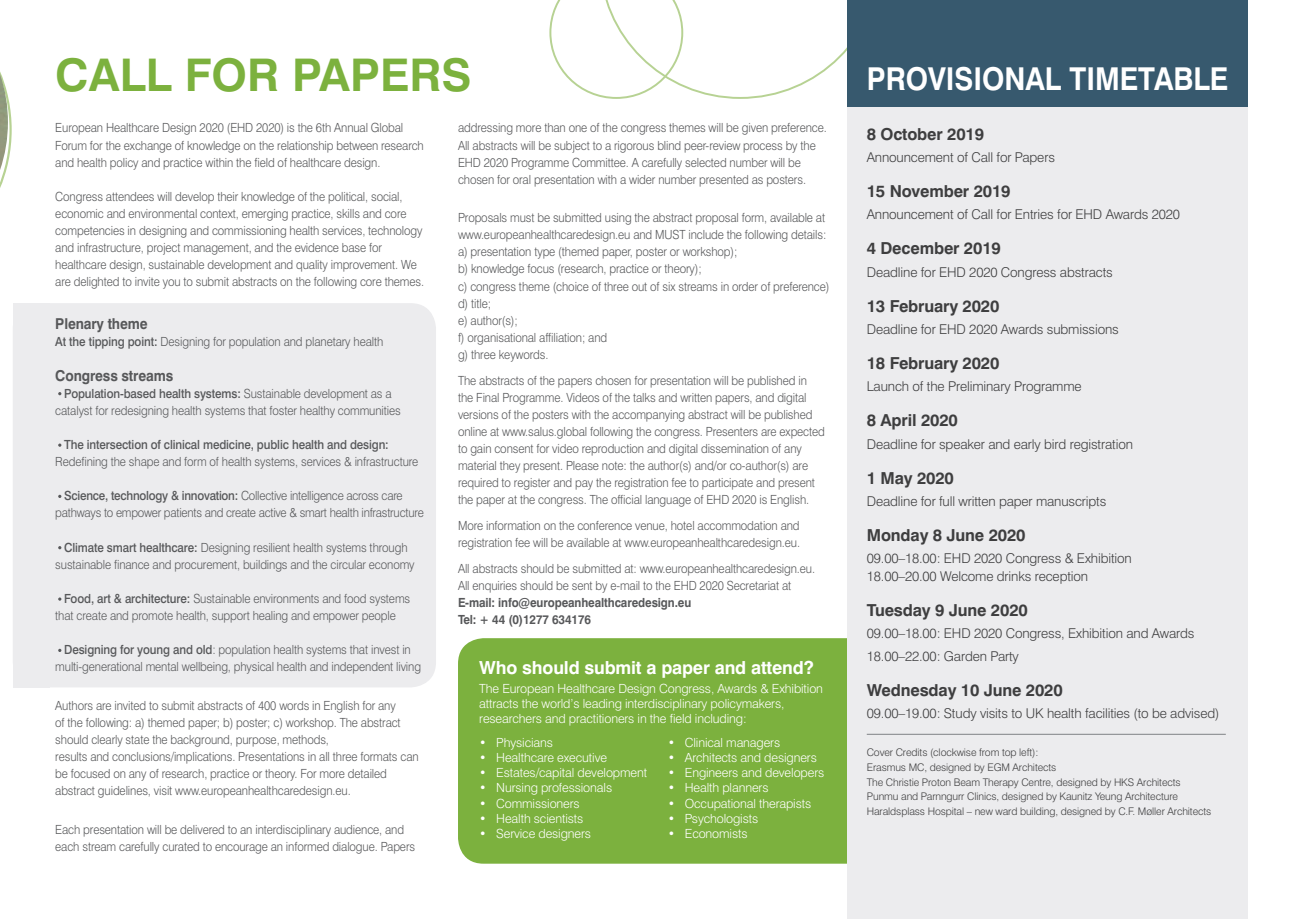
<style>
.page{position:relative;width:1289px;height:919px;background:#fff}
.page>*{position:absolute;margin:0;border:0;box-sizing:border-box;transform-origin:0 0}
.t1{font:700 45px "Swiss 721 BT";color:#7cb13e}
.t2{font:700 31.5px "Swiss 721 BT";color:#fff;scale:.9 1}
.t3{font:700 18px "Swiss 721 BT";letter-spacing:-.01em;color:#fff}
.t4{font:700 16.5px "Swiss 721 BT";letter-spacing:-.01em;color:#3e3e3f}
.Main_body{font:700 15px "Swiss 721 BT";letter-spacing:-.01em;color:#57585a;scale:.92 1}
.t5{font:300 13.5px/18px "Swiss 721 BT";letter-spacing:-.01em;color:#3e3e3f}
.Main_body-2{font:300 12.6px/17.1px "Swiss 721 BT";letter-spacing:-.01em;color:#57585a;scale:.92 1}
.t6{font:300 12.6px/15.1px "Swiss 721 BT";letter-spacing:-.01em;color:#fff}
.t7{font:700 12.6px/17.1px "Swiss 721 BT";letter-spacing:-.01em;color:#57585a;scale:.92 1}
.t8{font:300 10.5px "Swiss 721 BT";letter-spacing:-.01em;color:#3e3e3f}
.s1{font-weight:500}
</style>
<div class="page">
<svg style="left:549px;top:0;width:298px;height:99px"></svg>
<div style="left:13px;top:303px;width:423px;height:384px;background:#ececee;border-radius:26px"></div>
<div style="left:13px;top:303px;width:37px;height:384px;background:#ececee"></div>
<div style="left:458px;top:638px;width:415px;height:225px;background:#7cb13e;border-radius:26px"></div>
<div style="left:847px;top:0;width:400px;height:918px;background:#ececee"></div>
<div style="left:847px;top:0;width:400px;height:106px;background:#37596e"></div>
<svg style="left:0;top:72px;width:12px;height:116px"></svg>
<img style="left:0;top:74px;width:8px;height:96px">
<hr style="left:866px;top:733px;width:359px;height:1px;background:#808285">
<p class="t1" style="left:55px;top:48px;width:418px">CALL FOR PAPERS</p>
<p class="Main_body-2" style="left:458px;top:119px;width:402px">addressing more than one of the congress themes will be given preference.<br>All abstracts will be subject to a rigorous blind peer-review process by the EHD 2020 Programme Committee. A carefully selected number will be chosen for oral presentation with a wider number presented as posters.</p>
<p class="Main_body-2" style="left:458px;top:209px;width:402px">Proposals must be submitted using the abstract proposal form, available at www.europeanhealthcaredesign.eu and MUST include the following details:</p>
<p class="Main_body-2" style="left:458px;top:243px;width:305px">a) presentation type (themed paper, poster or workshop);</p>
<p class="Main_body-2" style="left:458px;top:260px;width:266px">b) knowledge focus (research, practice or theory);</p>
<p class="Main_body-2" style="left:458px;top:277px;width:405px">c) congress theme (choice of three out of six streams in order of preference)</p>
<p class="Main_body-2" style="left:458px;top:294px;width:37px">d) title;</p>
<p class="Main_body-2" style="left:458px;top:311px;width:66px">e) author(s);</p>
<p class="Main_body-2" style="left:458px;top:329px;width:164px">f) organisational affiliation; and</p>
<p class="Main_body-2" style="left:458px;top:346px;width:100px">g) three keywords.</p>
<p class="Main_body-2" style="left:458px;top:371px;width:400px">The abstracts of the papers chosen for presentation will be published in the Final Programme. Videos of the talks and written papers, and digital versions of the posters with the accompanying abstract will be published online at www.salus.global following the congress. Presenters are expected to gain consent for video reproduction and digital dissemination of any material they present. Please note: the author(s) and/or co-author(s) are required to register and pay the registration fee to participate and present the paper at the congress. The official language of EHD 2020 is English.</p>
<p class="Main_body-2" style="left:458px;top:517px;width:373px">More information on the conference venue, hotel accommodation and registration fee will be available at www.europeanhealthcaredesign.eu.</p>
<p class="Main_body-2" style="left:458px;top:559px;width:390px">All abstracts should be submitted at: www.europeanhealthcaredesign.eu.<br>All enquiries should be sent by e-mail to the EHD 2020 Secretariat at</p>
<p class="t7" style="left:458px;top:593px;width:255px">E-mail: info@europeanhealthcaredesign.eu<br>Tel: + 44 (0)1277 634176</p>
<p class="Main_body-2" style="left:55px;top:119px;width:402px">European Healthcare Design 2020 (EHD 2020) is the 6th Annual Global<br>Forum for the exchange of knowledge on the relationship between research and health policy and practice within the field of healthcare design.</p>
<p class="Main_body-2" style="left:55px;top:188px;width:402px">Congress attendees will develop their knowledge of the political, social, economic and environmental context, emerging practice, skills and core competencies in designing and commissioning health services, technology and infrastructure, project management, and the evidence base for healthcare design, sustainable development and quality improvement. We are delighted to invite you to submit abstracts on the following core themes.</p>
<p class="Main_body" style="left:55px;top:314px;width:102px">Plenary theme</p>
<p class="Main_body-2" style="left:55px;top:333px;width:358px"><span class="s1">At the tipping point:</span> Designing for population and planetary health</p>
<p class="Main_body" style="left:55px;top:366px;width:130px">Congress streams</p>
<p class="Main_body-2" style="left:55px;top:384px;width:377px;text-align:center"><span class="s1">Population-based health systems:</span> Sustainable development as a catalyst for redesigning health systems that foster healthy communities</p>
<p class="Main_body-2" style="left:55px;top:436px;width:396px;text-indent:9px"><span class="s1">The intersection of clinical medicine, public health and design:<br></span>Redefining the shape and form of health systems, services &amp; infrastructure</p>
<p class="Main_body-2" style="left:55px;top:487px;width:402px;text-indent:9px"><span class="s1">Science, technology &amp; innovation:</span> Collective intelligence across care pathways to empower patients and create active &amp; smart health infrastructure</p>
<p class="Main_body-2" style="left:55px;top:538px;width:392px;text-align:center"><span class="s1">Climate smart healthcare:</span> Designing resilient health systems through sustainable finance and procurement, buildings and the circular economy</p>
<p class="Main_body-2" style="left:55px;top:589px;width:387px;text-indent:9px"><span class="s1">Food, art &amp; architecture:</span> Sustainable environments and food systems that create and promote health, support healing and empower people</p>
<p class="Main_body-2" style="left:55px;top:641px;width:399px;text-align:center"><span class="s1">Designing for young and old</span>: population health systems that invest in multi-generational mental wellbeing, physical health and independent living</p>
<p class="Main_body-2" style="left:55px;top:696px;width:396px">Authors are invited to submit abstracts of 400 words in English for any<br>of the following: a) themed paper; b) poster; c) workshop. The abstract should clearly state the background, purpose, methods,<br>results and conclusions/implications. Presentations in all three formats can be focused on any of research, practice or theory. For more detailed abstract guidelines, visit www.europeanhealthcaredesign.eu.</p>
<p class="Main_body-2" style="left:55px;top:820px;width:392px">Each presentation will be delivered to an interdisciplinary audience, and each stream carefully curated to encourage an informed dialogue. Papers</p>
<p class="t3" style="left:479px;top:656px;width:336px">Who should submit a paper and attend?</p>
<p class="t6" style="left:479px;top:680px;width:345px">The European Healthcare Design Congress, Awards &amp; Exhibition attracts the world’s leading interdisciplinary policymakers, researchers and practitioners in the field including:</p>
<p class="t6" style="left:479px;top:734px;width:75px">• Physicians</p>
<p class="t6" style="left:479px;top:749px;width:129px">• Healthcare executive</p>
<p class="t6" style="left:479px;top:765px;width:169px">• Estates/capital development</p>
<p class="t6" style="left:479px;top:780px;width:134px">• Nursing professionals</p>
<p class="t6" style="left:479px;top:795px;width:102px">• Commissioners</p>
<p class="t6" style="left:479px;top:810px;width:106px">• Health scientists</p>
<p class="t6" style="left:479px;top:825px;width:113px">• Service designers</p>
<p class="t6" style="left:667px;top:734px;width:114px">• Clinical managers</p>
<p class="t6" style="left:667px;top:749px;width:151px">• Architects and designers</p>
<p class="t6" style="left:667px;top:765px;width:158px">• Engineers and developers</p>
<p class="t6" style="left:667px;top:780px;width:102px">• Health planners</p>
<p class="t6" style="left:667px;top:795px;width:145px">• Occupational therapists</p>
<p class="t6" style="left:667px;top:810px;width:92px">• Psychologists</p>
<p class="t6" style="left:667px;top:825px;width:81px">• Economists</p>
<p class="t2" style="left:866px;top:60px;width:403px">PROVISIONAL TIMETABLE</p>
<p class="t4" style="left:866px;top:124px;width:119px">8 October 2019</p>
<p class="t5" style="left:866px;top:148px;width:190px">Announcement of Call for Papers</p>
<p class="t4" style="left:866px;top:181px;width:145px">15 November 2019</p>
<p class="t5" style="left:866px;top:205px;width:315px">Announcement of Call for Entries for EHD Awards 2020</p>
<p class="t4" style="left:866px;top:238px;width:136px">4 December 2019</p>
<p class="t5" style="left:866px;top:263px;width:247px">Deadline for EHD 2020 Congress abstracts</p>
<p class="t4" style="left:866px;top:296px;width:134px">13 February 2020</p>
<p class="t5" style="left:866px;top:320px;width:253px">Deadline for EHD 2020 Awards submissions</p>
<p class="t4" style="left:866px;top:353px;width:134px">18 February 2020</p>
<p class="t5" style="left:866px;top:377px;width:216px">Launch of the Preliminary Programme</p>
<p class="t4" style="left:866px;top:410px;width:93px">8 April 2020</p>
<p class="t5" style="left:866px;top:434px;width:268px">Deadline for speaker and early bird registration</p>
<p class="t4" style="left:866px;top:467px;width:89px">1 May 2020</p>
<p class="t5" style="left:866px;top:492px;width:241px">Deadline for full written paper manuscripts</p>
<p class="t4" style="left:866px;top:525px;width:160px">Monday 8 June 2020</p>
<p class="t5" style="left:866px;top:549px;width:266px">09.00–18.00: EHD 2020 Congress &amp; Exhibition<br>18.00–20.00 Welcome drinks reception</p>
<p class="t4" style="left:866px;top:600px;width:163px">Tuesday 9 June 2020</p>
<p class="t5" style="left:866px;top:624px;width:329px">09.00–18.00: EHD 2020 Congress, Exhibition and Awards</p>
<p class="t5" style="left:866px;top:646px;width:154px">18.00–22.00: Garden Party</p>
<p class="t4" style="left:866px;top:679px;width:198px">Wednesday 10 June 2020</p>
<p class="t5" style="left:866px;top:704px;width:354px">09.00–19.00: Study visits to UK health facilities (to be advised)</p>
<p class="t8" style="left:866px;top:746px;width:173px">Cover Credits (clockwise from top left):</p>
<p class="t8" style="left:866px;top:760px;width:191px">Erasmus MC, designed by EGM Architects</p>
<p class="t8" style="left:866px;top:775px;width:315px">The Christie Proton Beam Therapy Centre, designed by HKS Architects</p>
<p class="t8" style="left:866px;top:790px;width:313px">Punmu and Parnngurr Clinics, designed by Kaunitz Yeung Architecture</p>
<p class="t8" style="left:866px;top:804px;width:346px">Haraldsplass Hospital – new ward building, designed by C.F. Møller Architects</p>
</div>
